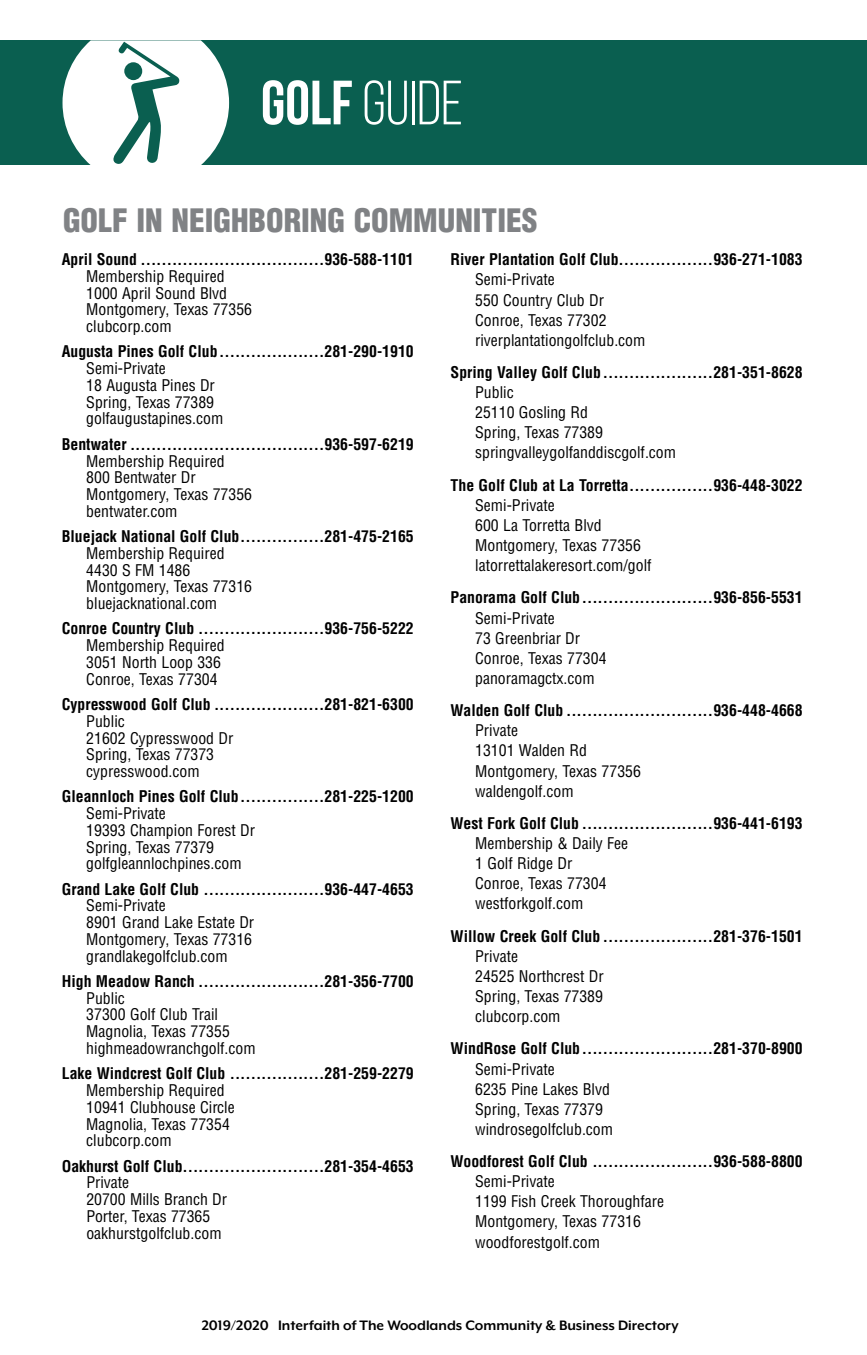
<style>
.page{position:relative;width:867px;height:1355px;background:#fff}
.page>*{position:absolute;margin:0;border:0;box-sizing:border-box;transform-origin:0 0}
.t1{font:62.3px "Bebas Neue";color:#fff}
.t2{font:900 condensed 31.5px "Helvetica LT Std";color:#808285}
.t3{font:condensed 15.75px/16.6px "Helvetica LT Std";color:#000}
.t4{font:700 condensed 15.75px "Helvetica LT Std";color:#000}
.t5{font:700 15.75px "Mr Eaves XL Mod OT";color:#000}
.s1{font-weight:700}
</style>
<div class="page">
<div style="left:0;top:40px;width:866px;height:125px;background:#0a5f50"></div>
<svg style="left:62px;top:40px;width:167px;height:125px"></svg>
<div style="left:124px;top:62px;width:18px;height:18px;background:#0a5f50;border-radius:50%"></div>
<h1 class="t1" style="left:261px;top:69px;width:203px"><span class="s1">Golf</span> Guide</h1>
<h2 class="t2" style="left:63px;top:201px;width:476px">GOLF IN NEIGHBORING COMMUNITIES</h2>
<p class="t4" style="left:62px;top:249px;width:353px">April Sound ...................................936-588-1101</p>
<p class="t3" style="left:86px;top:268px;width:167px">Membership Required<br>1000 April Sound Blvd<br>Montgomery, Texas 77356 clubcorp.com</p>
<p class="t4" style="left:62px;top:342px;width:353px">Augusta Pines Golf Club....................281-290-1910</p>
<p class="t3" style="left:86px;top:360px;width:138px">Semi-Private<br>18 Augusta Pines Dr<br>Spring, Texas 77389 golfaugustapines.com</p>
<p class="t4" style="left:62px;top:434px;width:353px">Bentwater .....................................936-597-6219</p>
<p class="t3" style="left:86px;top:452px;width:167px">Membership Required<br>800 Bentwater Dr<br>Montgomery, Texas 77356 bentwater.com</p>
<p class="t4" style="left:62px;top:526px;width:353px">Bluejack National Golf Club................281-475-2165</p>
<p class="t3" style="left:86px;top:544px;width:167px">Membership Required<br>4430 S FM 1486<br>Montgomery, Texas 77316 bluejacknational.com</p>
<p class="t4" style="left:62px;top:619px;width:353px">Conroe Country Club ........................936-756-5222</p>
<p class="t3" style="left:86px;top:637px;width:140px">Membership Required<br>3051 North Loop 336<br>Conroe, Texas 77304</p>
<p class="t4" style="left:62px;top:694px;width:353px">Cypresswood Golf Club .....................281-821-6300</p>
<p class="t3" style="left:86px;top:712px;width:148px">Public<br>21602 Cypresswood Dr<br>Spring, Texas 77373 cypresswood.com</p>
<p class="t4" style="left:62px;top:787px;width:353px">Gleannloch Pines Golf Club................281-225-1200</p>
<p class="t3" style="left:86px;top:805px;width:170px">Semi-Private<br>19393 Champion Forest Dr<br>Spring, Texas 77379 golfgleannlochpines.com</p>
<p class="t4" style="left:62px;top:879px;width:353px">Grand Lake Golf Club .......................936-447-4653</p>
<p class="t3" style="left:86px;top:897px;width:169px">Semi-Private<br>8901 Grand Lake Estate Dr<br>Montgomery, Texas 77316 grandlakegolfclub.com</p>
<p class="t4" style="left:62px;top:971px;width:353px">High Meadow Ranch ........................281-356-7700</p>
<p class="t3" style="left:86px;top:989px;width:171px">Public<br>37300 Golf Club Trail<br>Magnolia, Texas 77355 highmeadowranchgolf.com</p>
<p class="t4" style="left:62px;top:1063px;width:353px">Lake Windcrest Golf Club ..................281-259-2279</p>
<p class="t3" style="left:86px;top:1082px;width:150px">Membership Required<br>10941 Clubhouse Circle<br>Magnolia, Texas 77354 clubcorp.com</p>
<p class="t4" style="left:62px;top:1156px;width:353px">Oakhurst Golf Club...........................281-354-4653</p>
<p class="t3" style="left:86px;top:1174px;width:142px">Private<br>20700 Mills Branch Dr<br>Porter, Texas 77365 oakhurstgolfclub.com</p>
<p class="t4" style="left:450px;top:250px;width:353px">River Plantation Golf Club..................936-271-1083</p>
<p class="t3" style="left:475px;top:269px;width:172px;line-height:20.1px">Semi-Private<br>550 Country Club Dr<br>Conroe, Texas 77302 riverplantationgolfclub.com</p>
<p class="t4" style="left:450px;top:362px;width:353px">Spring Valley Golf Club .....................281-351-8628</p>
<p class="t3" style="left:475px;top:382px;width:202px;line-height:20.1px">Public<br>25110 Gosling Rd<br>Spring, Texas 77389 springvalleygolfanddiscgolf.com</p>
<p class="t4" style="left:450px;top:475px;width:353px">The Golf Club at La Torretta................936-448-3022</p>
<p class="t3" style="left:475px;top:495px;width:178px;line-height:20.1px">Semi-Private<br>600 La Torretta Blvd<br>Montgomery, Texas 77356 latorrettalakeresort.com/golf</p>
<p class="t4" style="left:450px;top:588px;width:353px">Panorama Golf Club.........................936-856-5531</p>
<p class="t3" style="left:475px;top:607px;width:133px;line-height:20.1px">Semi-Private<br>73 Greenbriar Dr<br>Conroe, Texas 77304 panoramagctx.com</p>
<p class="t4" style="left:450px;top:700px;width:353px">Walden Golf Club ............................936-448-4668</p>
<p class="t3" style="left:475px;top:720px;width:167px;line-height:20.1px">Private<br>13101 Walden Rd<br>Montgomery, Texas 77356 waldengolf.com</p>
<p class="t4" style="left:450px;top:813px;width:353px">West Fork Golf Club .........................936-441-6193</p>
<p class="t3" style="left:475px;top:833px;width:154px;line-height:20.1px">Membership &amp; Daily Fee<br>1 Golf Ridge Dr<br>Conroe, Texas 77304 westforkgolf.com</p>
<p class="t4" style="left:450px;top:926px;width:353px">Willow Creek Golf Club .....................281-376-1501</p>
<p class="t3" style="left:475px;top:946px;width:130px;line-height:20.1px">Private<br>24525 Northcrest Dr<br>Spring, Texas 77389 clubcorp.com</p>
<p class="t4" style="left:450px;top:1038px;width:353px">WindRose Golf Club.........................281-370-8900</p>
<p class="t3" style="left:475px;top:1058px;width:139px;line-height:20.1px">Semi-Private<br>6235 Pine Lakes Blvd<br>Spring, Texas 77379 windrosegolfclub.com</p>
<p class="t4" style="left:450px;top:1151px;width:353px">Woodforest Golf Club .......................936-588-8800</p>
<p class="t3" style="left:475px;top:1171px;width:190px;line-height:20.1px">Semi-Private<br>1199 Fish Creek Thoroughfare<br>Montgomery, Texas 77316 woodforestgolf.com</p>
<p class="t5" style="left:202px;top:1317px;width:478px">2019/2020 Interfaith of The Woodlands Community &amp; Business Directory</p>
</div>
